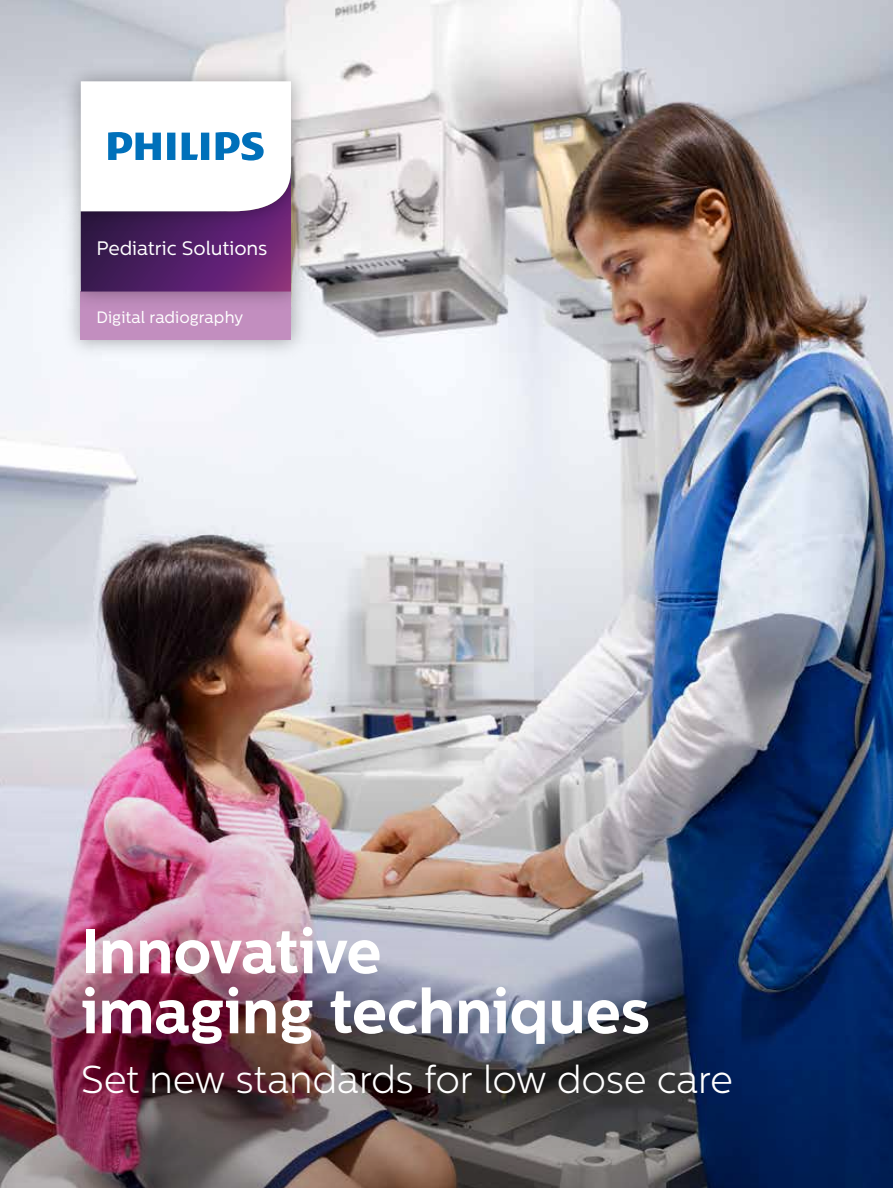
<style>
.page{position:relative;width:893px;height:1188px;background:#fff}
.page>*{position:absolute;margin:0;border:0;box-sizing:border-box;transform-origin:0 0}
.t1{font:700 62.7px/60px "Centrale Sans";letter-spacing:-.005em;color:#fff}
.t2{font:300 38.85px "Centrale Sans";letter-spacing:-.01em;color:#fff}
.t3{font:19.5px "Centrale Sans";color:#fff}
.t4{font:16.5px "Centrale Sans";letter-spacing:.005em;color:#fff}
</style>
<div class="page">
<img style="left:0;top:0;width:893px;height:681px">
<img style="left:0;top:681px;width:893px;height:507px">
<img style="left:56px;top:317px;width:260px;height:48px">
<div style="left:81px;top:291px;width:210px;height:49px;background:#c28ebf"></div>
<img style="left:56px;top:237px;width:260px;height:80px">
<img style="left:56px;top:56px;width:260px;height:181px">
<svg style="left:81px;top:81px;width:210px;height:211px"></svg>
<p class="t3" style="left:96px;top:237px;width:173px">Pediatric Solutions</p>
<p class="t4" style="left:96px;top:307px;width:148px">Digital radiography</p>
<h1 class="t1" style="left:81px;top:921px;width:571px">Innovative<br>imaging techniques</h1>
<p class="t2" style="left:81px;top:1058px;width:654px">Set new standards for low dose care</p>
</div>
